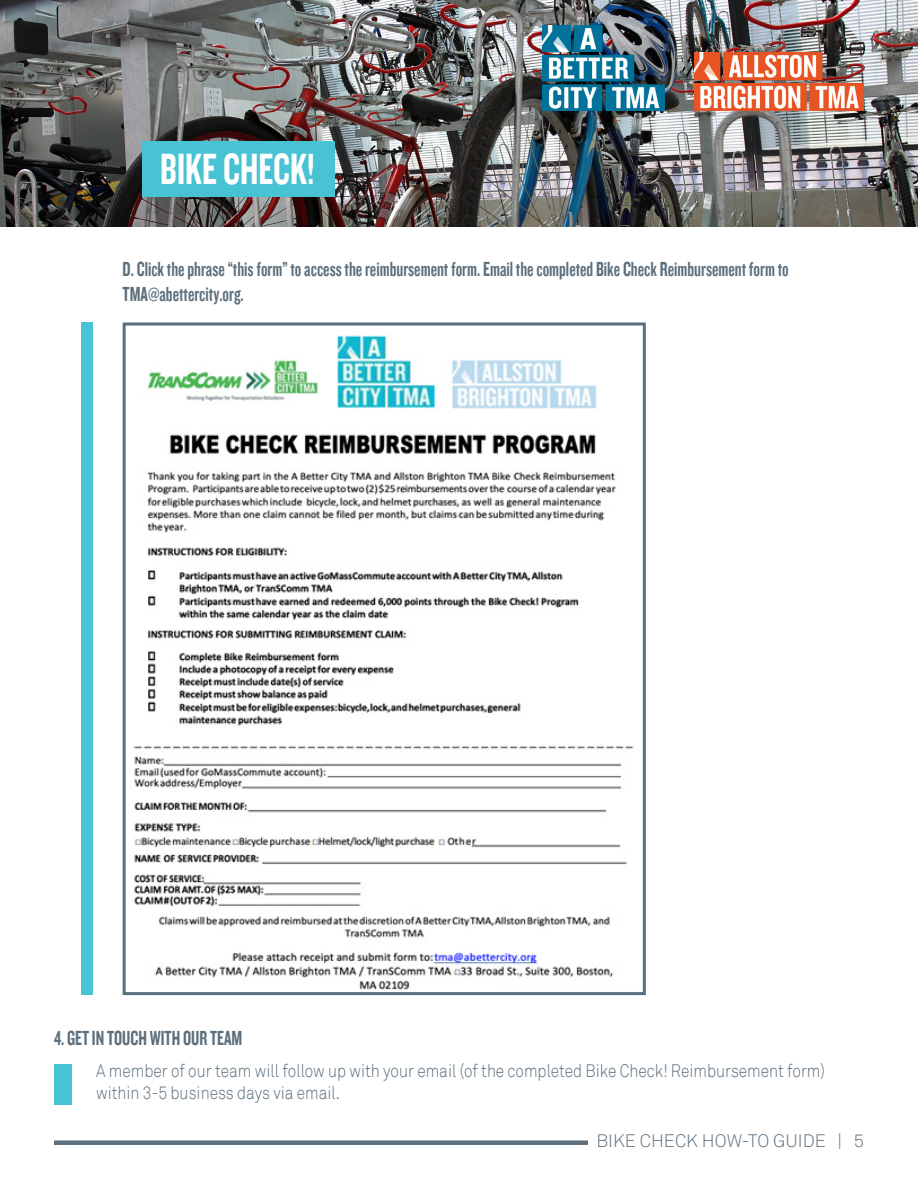
<style>
.page{position:relative;width:918px;height:1188px;background:#fff}
.page>*{position:absolute;margin:0;border:0;box-sizing:border-box;transform-origin:0 0}
.t1{font:45px "Knockout HTF49 Liteweight";color:#fff;scale:.86 1}
.t2{font:21px/25.2px "Knockout HTF49 Liteweight";color:#5c6f7c;scale:.86 1}
.t3{font:300 18px/21.6px "Akkurat";color:#5c6f7c;scale:.86 1}
.t4{font:300 18px "Akkurat";color:#5c6f7c}
</style>
<div class="page">
<div style="left:54px;top:1140px;width:534px;height:5px;background:#5c6f7c"></div>
<img style="left:0;top:0;width:918px;height:227px">
<div style="left:143px;top:142px;width:192px;height:55px;background:#47c3d3"></div>
<img style="left:543px;top:26px;width:121px;height:84px">
<img style="left:695px;top:53px;width:169px;height:57px">
<div style="left:54px;top:1064px;width:18px;height:41px;background:#47c3d3"></div>
<div style="left:81px;top:322px;width:12px;height:673px;background:#47c3d3"></div>
<img style="left:134px;top:335px;width:500px;height:655px">
<div style="left:123px;top:322px;width:523px;height:673px;border:3px solid #5c6f7c"></div>
<h1 class="t1" style="left:160px;top:147px;width:181px">BIKE CHECK!</h1>
<p class="t2" style="left:123px;top:257px;width:776px">D. Click the phrase “this form” to access the reimbursement form. Email the completed Bike Check Reimbursement form to<br>TMA@abettercity.org.</p>
<p class="t2" style="left:54px;top:1026px;width:221px">4. GET IN TOUCH WITH OUR TEAM</p>
<p class="t3" style="left:96px;top:1061px;width:849px">A member of our team will follow up with your email (of the completed Bike Check! Reimbursement form) within 3-5 business days via email.</p>
<p class="t4" style="left:596px;top:1130px;width:269px">BIKE CHECK HOW-TO GUIDE | 5</p>
</div>
